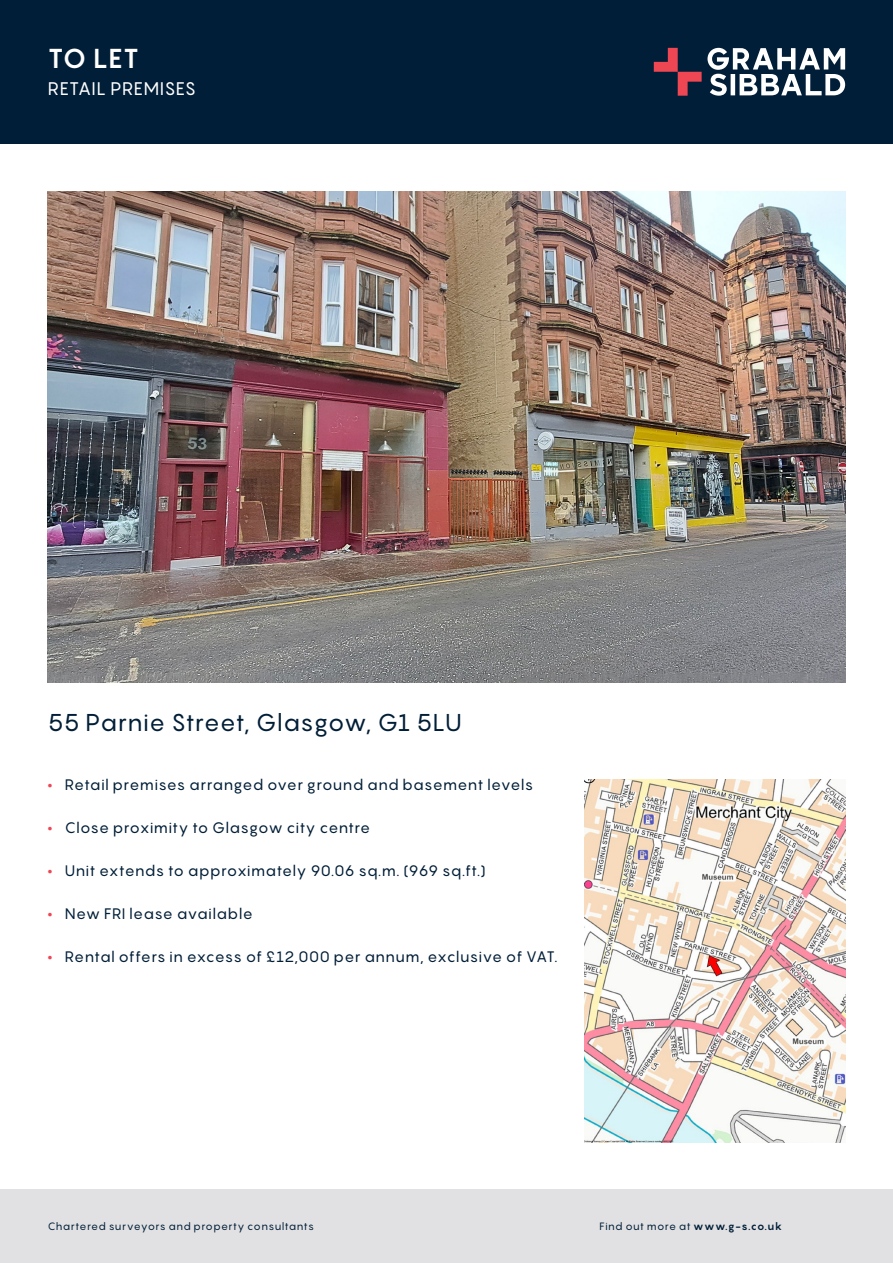
<style>
.page{position:relative;width:893px;height:1263px;background:#fff}
.page>*{position:absolute;margin:0;border:0;box-sizing:border-box;transform-origin:0 0}
._1_TL_FS{font:700 27px "Pangram";color:#fff}
._3_address{font:24px "Pangram";color:#001e37}
._2_prop_type{font:18px "Pangram";letter-spacing:.02em;color:#fff}
._5_bullets{font:15px "Pangram";letter-spacing:.025em;color:#001e37}
.t1{font:10.5px "Pangram";letter-spacing:.04em;color:#001e37}
.s1{font-weight:900;color:#ef4654}
.s2{font-weight:700}
</style>
<div class="page">
<div style="left:0;top:1189px;width:893px;height:74px;background:#e1e1e3"></div>
<div style="left:0;top:0;width:893px;height:144px;background:#001e37"></div>
<svg style="left:654px;top:48px;width:191px;height:48px"></svg>
<img style="left:48px;top:191px;width:797px;height:491px">
<img style="left:585px;top:779px;width:260px;height:363px">
<p class="_1_TL_FS" style="left:48px;top:41px;width:92px">TO LET</p>
<p class="_2_prop_type" style="left:48px;top:77px;width:150px">RETAIL PREMISES</p>
<p class="_3_address" style="left:48px;top:707px;width:415px">55 Parnie Street, Glasgow, G1 5LU</p>
<p class="_5_bullets" style="left:48px;top:775px;width:487px"><span class="s1">•</span> Retail premises arranged over ground and basement levels</p>
<p class="_5_bullets" style="left:48px;top:818px;width:324px"><span class="s1">•</span> Close proximity to Glasgow city centre</p>
<p class="_5_bullets" style="left:48px;top:861px;width:440px"><span class="s1">•</span> Unit extends to approximately 90.06 sq.m. (969 sq.ft.)</p>
<p class="_5_bullets" style="left:48px;top:904px;width:206px"><span class="s1">•</span> New FRI lease available</p>
<p class="_5_bullets" style="left:48px;top:947px;width:511px"><span class="s1">•</span> Rental offers in excess of £12,000 per annum, exclusive of VAT.</p>
<p class="t1" style="left:48px;top:1220px;width:268px">Chartered surveyors and property consultants</p>
<p class="t1" style="left:600px;top:1220px;width:184px">Find out more at <span class="s2">www.g-s.co.uk</span></p>
</div>
